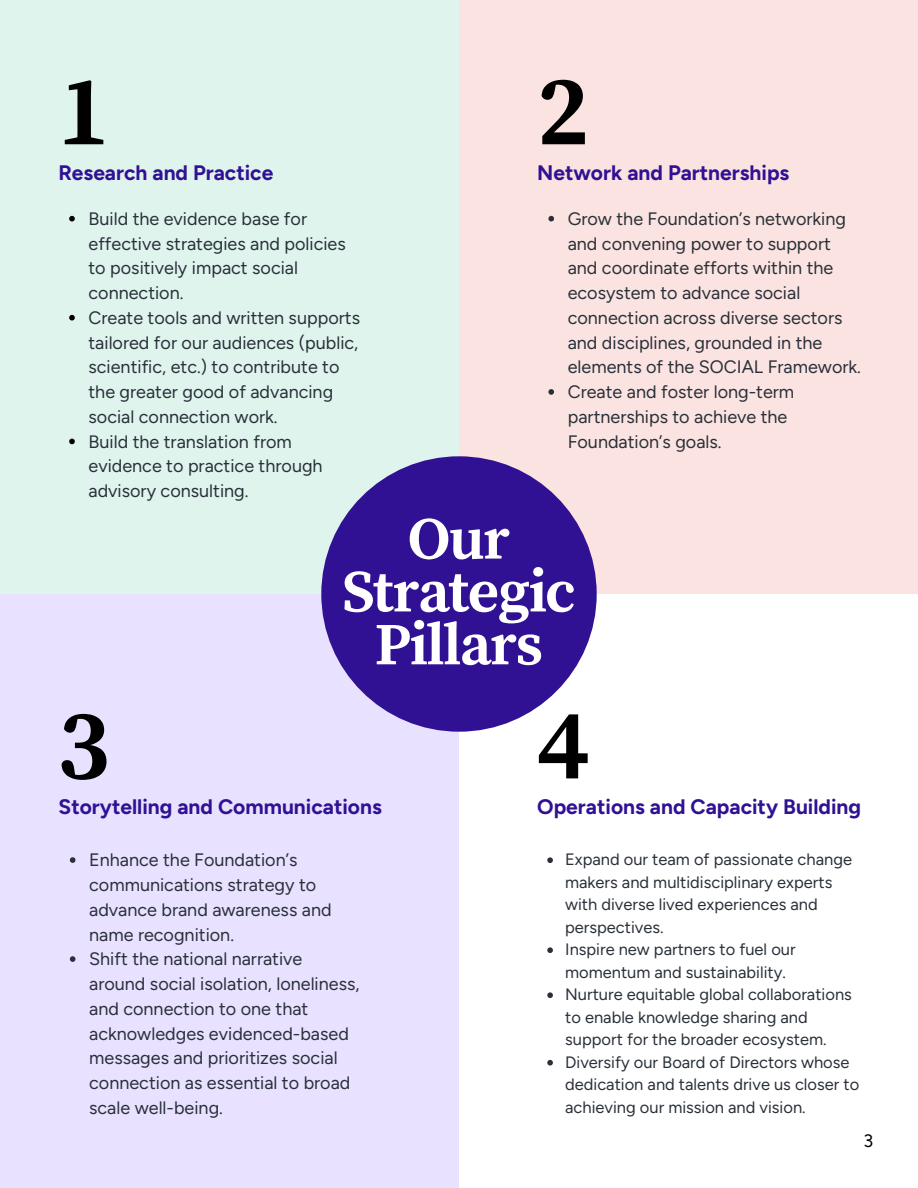
<style>
.page{position:relative;width:918px;height:1188px;background:#fff}
.page>*{position:absolute;margin:0;border:0;box-sizing:border-box;transform-origin:0 0}
.t1{font:700 98.85px "Source Serif Pro";color:#000}
.t2{font:700 60px/52.8px "Source Serif Pro";letter-spacing:-.03em;color:#fff;text-align:center}
.t3{font:700 21px "Figtree";color:#311193}
.t4{font:18px/24.8px "Figtree";color:#293039}
.t5{font:18px "Figtree";color:#000}
.t6{font:16.5px/22.5px "Figtree";color:#293039}
</style>
<div class="page">
<div style="left:0;top:0;width:459px;height:593px;background:#e0f4ee"></div>
<div style="left:459px;top:0;width:459px;height:593px;background:#fae3e0"></div>
<div style="left:0;top:594px;width:459px;height:593px;background:#e8e1ff"></div>
<div style="left:321px;top:456px;width:276px;height:276px;background:#311193;border-radius:50%"></div>
<svg style="left:548px;top:216px;width:6px;height:5px"></svg>
<svg style="left:548px;top:389px;width:6px;height:6px"></svg>
<svg style="left:547px;top:857px;width:6px;height:6px"></svg>
<svg style="left:547px;top:947px;width:6px;height:6px"></svg>
<svg style="left:547px;top:992px;width:6px;height:6px"></svg>
<svg style="left:547px;top:1060px;width:6px;height:6px"></svg>
<svg style="left:70px;top:857px;width:5px;height:6px"></svg>
<svg style="left:70px;top:956px;width:5px;height:6px"></svg>
<svg style="left:69px;top:216px;width:6px;height:5px"></svg>
<svg style="left:69px;top:315px;width:6px;height:5px"></svg>
<svg style="left:69px;top:439px;width:6px;height:5px"></svg>
<p class="t1" style="left:58px;top:54px;width:54px">1</p>
<h2 class="t3" style="left:58px;top:160px;width:217px">Research and Practice</h2>
<p class="t4" style="left:89px;top:206px;width:259px">Build the evidence base for effective strategies and policies to positively impact social connection.</p>
<p class="t4" style="left:89px;top:305px;width:273px">Create tools and written supports tailored for our audiences (public, scientific, etc.) to contribute to the greater good of advancing social connection work.</p>
<p class="t4" style="left:89px;top:429px;width:236px">Build the translation from evidence to practice through advisory consulting.</p>
<p class="t1" style="left:537px;top:54px;width:54px">2</p>
<h2 class="t3" style="left:537px;top:160px;width:254px">Network and Partnerships</h2>
<p class="t4" style="left:568px;top:206px;width:295px">Grow the Foundation’s networking and convening power to support and coordinate efforts within the ecosystem to advance social connection across diverse sectors and disciplines, grounded in the elements of the SOCIAL Framework.</p>
<p class="t4" style="left:568px;top:379px;width:228px">Create and foster long-term partnerships to achieve the<br>Foundation’s goals.</p>
<p class="t2" style="left:342px;top:515px;width:235px">Our<br>Strategic<br>Pillars</p>
<h2 class="t1" style="left:58px;top:688px;width:54px">3</h2>
<p class="t1" style="left:537px;top:688px;width:54px">4</p>
<p class="t3" style="left:59px;top:794px;width:325px">Storytelling and Communications</p>
<p class="t4" style="left:89px;top:848px;width:244px">Enhance the Foundation’s communications strategy to advance brand awareness and name recognition.</p>
<p class="t4" style="left:89px;top:947px;width:272px">Shift the national narrative around social isolation, loneliness, and connection to one that acknowledges evidenced-based messages and prioritizes social connection as essential to broad scale well-being.</p>
<p class="t3" style="left:537px;top:794px;width:325px">Operations and Capacity Building</p>
<h2 class="t6" style="left:565px;top:848px;width:288px">Expand our team of passionate change makers and multidisciplinary experts with diverse lived experiences and perspectives.</h2>
<p class="t6" style="left:565px;top:938px;width:232px">Inspire new partners to fuel our momentum and sustainability.</p>
<p class="t6" style="left:565px;top:983px;width:288px">Nurture equitable global collaborations to enable knowledge sharing and support for the broader ecosystem.</p>
<h1 class="t6" style="left:565px;top:1051px;width:296px">Diversify our Board of Directors whose dedication and talents drive us closer to achieving our mission and vision.</h1>
<p class="t5" style="left:864px;top:1130px;width:11px">3</p>
</div>
